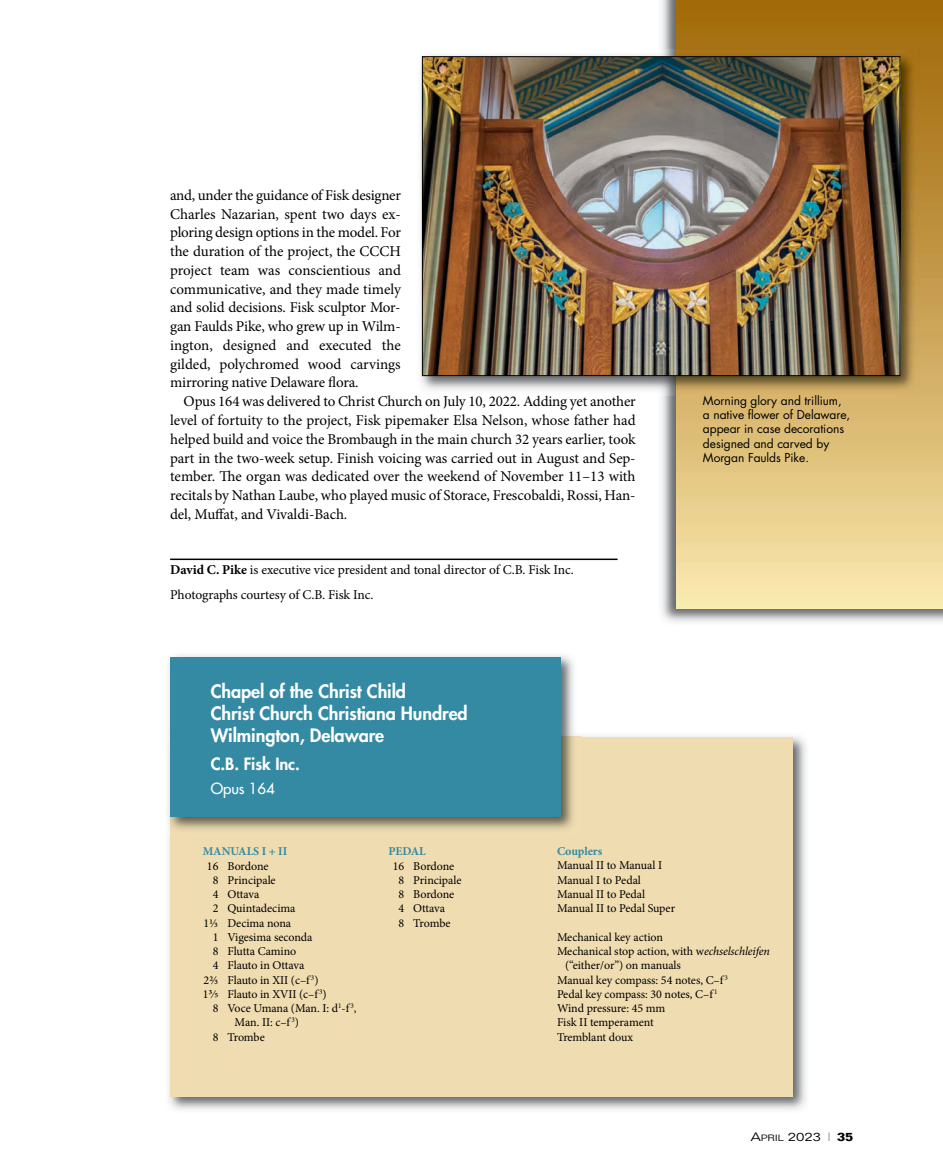
<style>
.page{position:relative;width:943px;height:1175px;background:#fff}
.page>*{position:absolute;margin:0;border:0;box-sizing:border-box;transform-origin:0 0}
.t1{font:800 18px "Futura";letter-spacing:-.005em;color:#fff}
.t2{font:800 16.5px "Futura";letter-spacing:-.005em;color:#fff}
.t3{font:15px/18.8px "Minion Pro";letter-spacing:-.01em;color:#000;text-align:justify}
.t4{font:15px "Futura";letter-spacing:-.005em;color:#fff}
.t5{font:13.5px "Minion Pro";letter-spacing:-.005em;color:#000}
.t6{font:12px "Minion Pro";letter-spacing:-.005em;color:#000}
.t7{font:12px/14.2px "Futura";letter-spacing:-.005em;color:#000}
.t8{font:700 12px "Minion Pro";letter-spacing:-.005em;color:#348aa3}
.t9{font:300 12px "Folio";color:#000;scale:1.25 1}
.s1{font-weight:700}
.s2{font-style:italic}
.s3{font-size:9px}
.s4{color:#939598}
</style>
<div class="page">
<img style="left:661px;top:0;width:282px;height:623px">
<img style="left:676px;top:0;width:267px;height:608px">
<img style="left:168px;top:736px;width:639px;height:374px">
<div style="left:170px;top:736px;width:622px;height:360px;background:#efdcb1"></div>
<img style="left:168px;top:655px;width:409px;height:181px">
<div style="left:170px;top:656px;width:390px;height:160px;background:#348aa3"></div>
<hr style="left:170px;top:558px;width:447px;height:2px;background:#000">
<img style="left:415px;top:49px;width:504px;height:347px">
<img style="left:424px;top:58px;width:474px;height:316px">
<div style="left:422px;top:56px;width:478px;height:320px;border:1px solid #000"></div>
<p class="t3" style="left:170px;top:187px;width:232px">and, under the guidance of Fisk designer Charles Nazarian, spent two days ex&shy;ploring design options in the model. For the duration of the project, the CCCH project team was conscientious and communicative, and they made timely and solid decisions. Fisk sculptor Mor&shy;gan Faulds Pike, who grew up in Wilm&shy;ington, designed and executed the gilded, polychromed wood carvings mirroring native Delaware flora.</p>
<p class="t3" style="left:170px;top:393px;width:467px;text-indent:13px">Opus 164 was delivered to Christ Church on July 10, 2022. Adding yet another level of fortuity to the project, Fisk pipemaker Elsa Nelson, whose father had helped build and voice the Brombaugh in the main church 32 years earlier, took part in the two-week setup. Finish voicing was carried out in August and Sep&shy;tember. The organ was dedicated over the weekend of November 11–13 with recitals by Nathan Laube, who played music of Storace, Frescobaldi, Rossi, Han&shy;del, Muffat, and Vivaldi-Bach.</p>
<p class="t5" style="left:170px;top:564px;width:405px"><span class="s1">David C. Pike</span> is executive vice president and tonal director of C.B. Fisk Inc.</p>
<p class="t5" style="left:170px;top:589px;width:205px">Photographs courtesy of C.B. Fisk Inc.</p>
<p class="t1" style="left:211px;top:683px;width:197px">Chapel of the Christ Child</p>
<p class="t1" style="left:211px;top:704px;width:258px">Christ Church Christiana Hundred</p>
<p class="t1" style="left:211px;top:726px;width:175px">Wilmington, Delaware</p>
<p class="t2" style="left:211px;top:756px;width:91px">C.B. Fisk Inc.</p>
<p class="t4" style="left:211px;top:780px;width:66px">Opus 164</p>
<p class="t7" style="left:703px;top:394px;width:140px">Morning glory and trillium,</p>
<p class="t7" style="left:703px;top:408px;width:149px">a native flower of Delaware, appear in case decorations designed and carved by<br>Morgan Faulds Pike.</p>
<p class="t8" style="left:203px;top:846px;width:86px">MANUALS I + II</p>
<p class="t6" style="left:207px;top:861px;width:63px">16 Bordone</p>
<p class="t6" style="left:213px;top:875px;width:65px">8 Principale</p>
<p class="t6" style="left:213px;top:889px;width:48px">4 Ottava</p>
<p class="t6" style="left:213px;top:903px;width:84px">2 Quintadecima</p>
<p class="t6" style="left:204px;top:917px;width:89px">1⅓ Decima nona</p>
<p class="t6" style="left:213px;top:932px;width:101px">1 Vigesima seconda</p>
<p class="t6" style="left:213px;top:946px;width:85px">8 Flutta Camino</p>
<p class="t6" style="left:213px;top:960px;width:93px">4 Flauto in Ottava</p>
<p class="t6" style="left:204px;top:974px;width:116px">2⅔ Flauto in XII (c–f <sup>3</sup>)</p>
<p class="t6" style="left:203px;top:989px;width:125px">1³⁄5 Flauto in XVII (c–f <sup>3</sup>)</p>
<p class="t6" style="left:213px;top:1003px;width:145px">8 Voce Umana (Man. I: d<sup>1</sup>-f <sup>3</sup>,</p>
<p class="t6" style="left:235px;top:1017px;width:66px">Man. II: c–f <sup>3</sup>)</p>
<p class="t6" style="left:213px;top:1032px;width:54px">8 Trombe</p>
<p class="t8" style="left:388px;top:846px;width:39px">PEDAL</p>
<p class="t6" style="left:393px;top:860px;width:63px">16 Bordone</p>
<p class="t6" style="left:398px;top:875px;width:65px">8 Principale</p>
<p class="t6" style="left:398px;top:889px;width:57px">8 Bordone</p>
<p class="t6" style="left:398px;top:903px;width:48px">4 Ottava</p>
<p class="t6" style="left:398px;top:917px;width:54px">8 Trombe</p>
<p class="t8" style="left:557px;top:846px;width:47px">Couplers</p>
<p class="t6" style="left:557px;top:860px;width:107px">Manual II to Manual I</p>
<p class="t6" style="left:557px;top:875px;width:85px">Manual I to Pedal</p>
<p class="t6" style="left:557px;top:889px;width:90px">Manual II to Pedal</p>
<p class="t6" style="left:557px;top:903px;width:120px">Manual II to Pedal Super</p>
<p class="t6" style="left:557px;top:932px;width:108px">Mechanical key action</p>
<p class="t6" style="left:557px;top:946px;width:214px">Mechanical stop action, with w<span class="s2">echselschleifen</span></p>
<p class="t6" style="left:565px;top:960px;width:117px">(“either/or”) on manuals</p>
<p class="t6" style="left:557px;top:975px;width:172px">Manual key compass: 54 notes, C–f <sup>3</sup></p>
<p class="t6" style="left:557px;top:989px;width:162px">Pedal key compass: 30 notes, C–f <sup>1</sup></p>
<p class="t6" style="left:557px;top:1003px;width:110px">Wind pressure: 45 mm</p>
<p class="t6" style="left:557px;top:1017px;width:98px">Fisk II temperament</p>
<p class="t6" style="left:557px;top:1031px;width:78px">Tremblant doux</p>
<p class="t9" style="left:751px;top:1132px;width:83px">A<span class="s3">PRIL</span> 2023 <span class="s4">I</span> <span class="s1">35</span></p>
</div>
